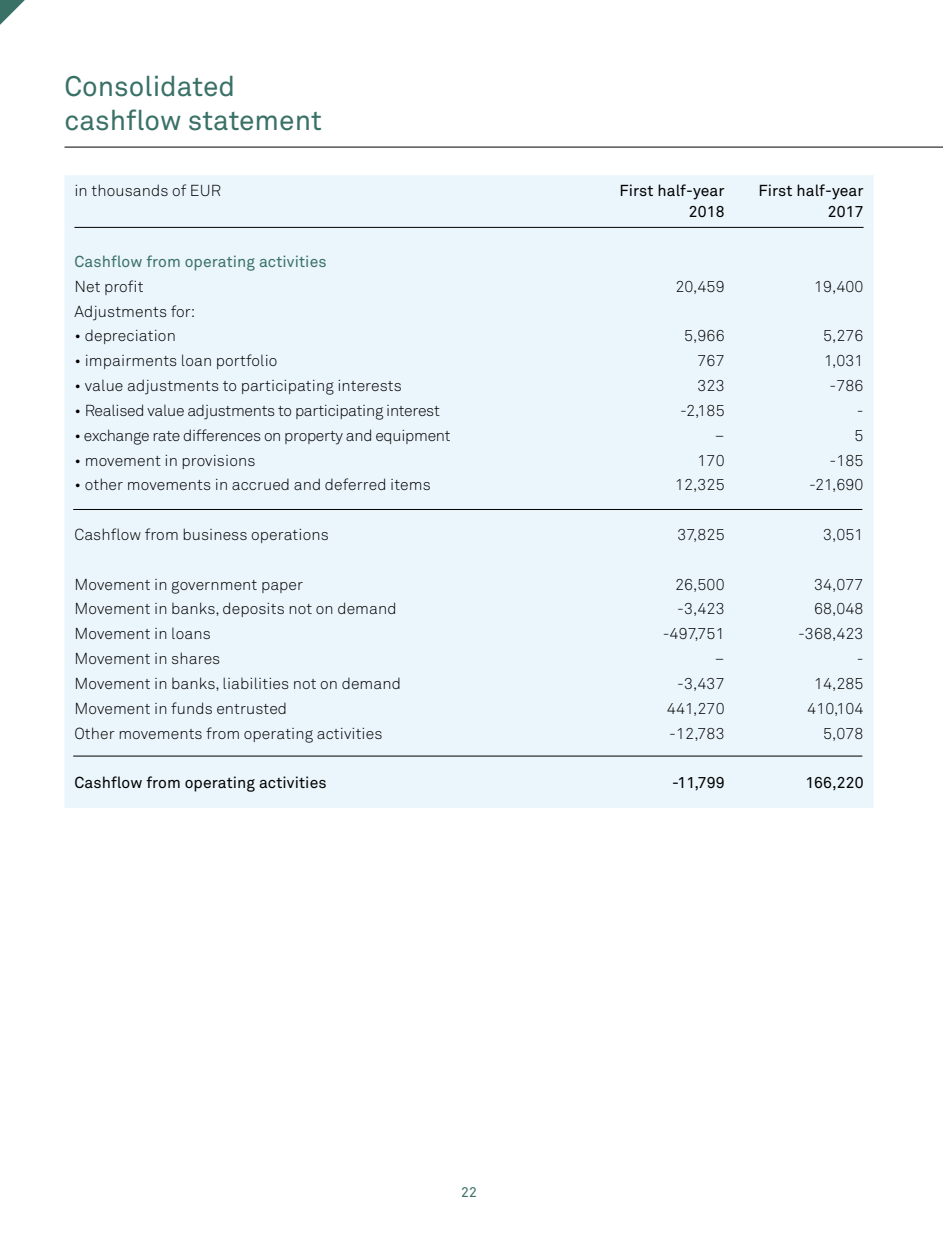
<style>
.page{position:relative;width:943px;height:1241px;background:#fff}
.page>*{position:absolute;margin:0;border:0;box-sizing:border-box;transform-origin:0 0}
.t1{font:28px/33.2px "Akkurat Pro";color:#3a7167}
.t2{font:15.75px "Akkurat Light Pro";letter-spacing:.005em;color:#000}
.t3{font:15.75px "Akkurat Light Pro";letter-spacing:-.02em;color:#000}
.t4{font:15.75px/21px "Akkurat Pro";letter-spacing:.005em;color:#000;text-align:right}
.t5{font:15.75px "Akkurat Pro";letter-spacing:.005em;color:#3a7167}
.t6{font:14px "Akkurat Pro";color:#3a7167}
</style>
<div class="page">
<svg style="left:0;top:0;width:25px;height:25px"></svg>
<div style="left:65px;top:175px;width:808px;height:50px;background:#ebf6fc"></div>
<div style="left:65px;top:225px;width:808px;height:582px;background:#ebf6fc"></div>
<hr style="left:74px;top:227px;width:789px;height:1px;background:#000">
<hr style="left:73px;top:509px;width:789px;height:1px;background:#000">
<hr style="left:73px;top:755px;width:789px;height:1px;background:#000">
<hr style="left:64px;top:147px;width:879px;height:1px;background:#000">
<h1 class="t1" style="left:64px;top:71px;width:259px">Consolidated cashflow statement</h1>
<p class="t2" style="left:74px;top:181px;width:148px">in thousands of EUR</p>
<p class="t4" style="left:619px;top:181px;width:107px">First half-year<br>2018</p>
<p class="t4" style="left:758px;top:181px;width:107px">First half-year<br>2017</p>
<p class="t5" style="left:74px;top:252px;width:254px">Cashflow from operating activities</p>
<p class="t2" style="left:74px;top:277px;width:71px">Net profit</p>
<p class="t2" style="left:675px;top:277px;width:51px">20,459</p>
<p class="t2" style="left:814px;top:277px;width:51px">19,400</p>
<p class="t2" style="left:74px;top:302px;width:122px">Adjustments for:</p>
<p class="t2" style="left:74px;top:326px;width:103px">• depreciation</p>
<p class="t2" style="left:684px;top:326px;width:42px">5,966</p>
<p class="t2" style="left:823px;top:326px;width:42px">5,276</p>
<p class="t2" style="left:74px;top:351px;width:204px">• impairments loan portfolio</p>
<p class="t2" style="left:697px;top:351px;width:29px">767</p>
<p class="t2" style="left:824px;top:351px;width:41px">1,031</p>
<p class="t2" style="left:74px;top:376px;width:329px">• value adjustments to participating interests</p>
<p class="t2" style="left:697px;top:376px;width:29px">323</p>
<p class="t2" style="left:829px;top:376px;width:35px">-786</p>
<p class="t3" style="left:74px;top:401px;width:367px">• Realised value adjustments to participating interest</p>
<p class="t2" style="left:680px;top:401px;width:46px">-2,185</p>
<p class="t2" style="left:856px;top:401px;width:8px">-</p>
<p class="t3" style="left:74px;top:426px;width:377px">• exchange rate differences on property and equipment</p>
<p class="t2" style="left:715px;top:426px;width:11px">–</p>
<p class="t2" style="left:854px;top:426px;width:10px">5</p>
<p class="t2" style="left:74px;top:450px;width:182px">• movement in provisions</p>
<p class="t2" style="left:697px;top:450px;width:29px">170</p>
<p class="t2" style="left:829px;top:450px;width:35px">-185</p>
<p class="t2" style="left:74px;top:475px;width:358px">• other movements in accrued and deferred items</p>
<p class="t2" style="left:675px;top:475px;width:51px">12,325</p>
<p class="t2" style="left:809px;top:475px;width:56px">-21,690</p>
<p class="t2" style="left:74px;top:525px;width:256px">Cashflow from business operations</p>
<p class="t2" style="left:677px;top:525px;width:49px">37,825</p>
<p class="t2" style="left:823px;top:525px;width:42px">3,051</p>
<p class="t2" style="left:74px;top:574px;width:230px">Movement in government paper</p>
<p class="t2" style="left:675px;top:574px;width:51px">26,500</p>
<p class="t2" style="left:814px;top:574px;width:51px">34,077</p>
<p class="t2" style="left:74px;top:599px;width:324px">Movement in banks, deposits not on demand</p>
<p class="t2" style="left:677px;top:599px;width:49px">-3,423</p>
<p class="t2" style="left:814px;top:599px;width:51px">68,048</p>
<p class="t2" style="left:74px;top:624px;width:138px">Movement in loans</p>
<p class="t2" style="left:662px;top:624px;width:63px">-497,751</p>
<p class="t2" style="left:798px;top:624px;width:67px">-368,423</p>
<p class="t2" style="left:74px;top:649px;width:147px">Movement in shares</p>
<p class="t2" style="left:715px;top:649px;width:11px">–</p>
<p class="t2" style="left:856px;top:649px;width:8px">-</p>
<p class="t2" style="left:74px;top:674px;width:328px">Movement in banks, liabilities not on demand</p>
<p class="t2" style="left:677px;top:674px;width:49px">-3,437</p>
<p class="t2" style="left:814px;top:674px;width:51px">14,285</p>
<p class="t2" style="left:74px;top:698px;width:214px">Movement in funds entrusted</p>
<p class="t2" style="left:667px;top:698px;width:59px">441,270</p>
<p class="t2" style="left:807px;top:698px;width:58px">410,104</p>
<p class="t2" style="left:74px;top:723px;width:309px">Other movements from operating activities</p>
<p class="t2" style="left:669px;top:723px;width:57px">-12,783</p>
<p class="t2" style="left:823px;top:723px;width:42px">5,078</p>
<p class="t4" style="left:74px;top:772px;width:254px">Cashflow from operating activities</p>
<p class="t4" style="left:672px;top:772px;width:54px">-11,799</p>
<p class="t4" style="left:805px;top:772px;width:60px">166,220</p>
<p class="t6" style="left:461px;top:1184px;width:17px">22</p>
</div>
